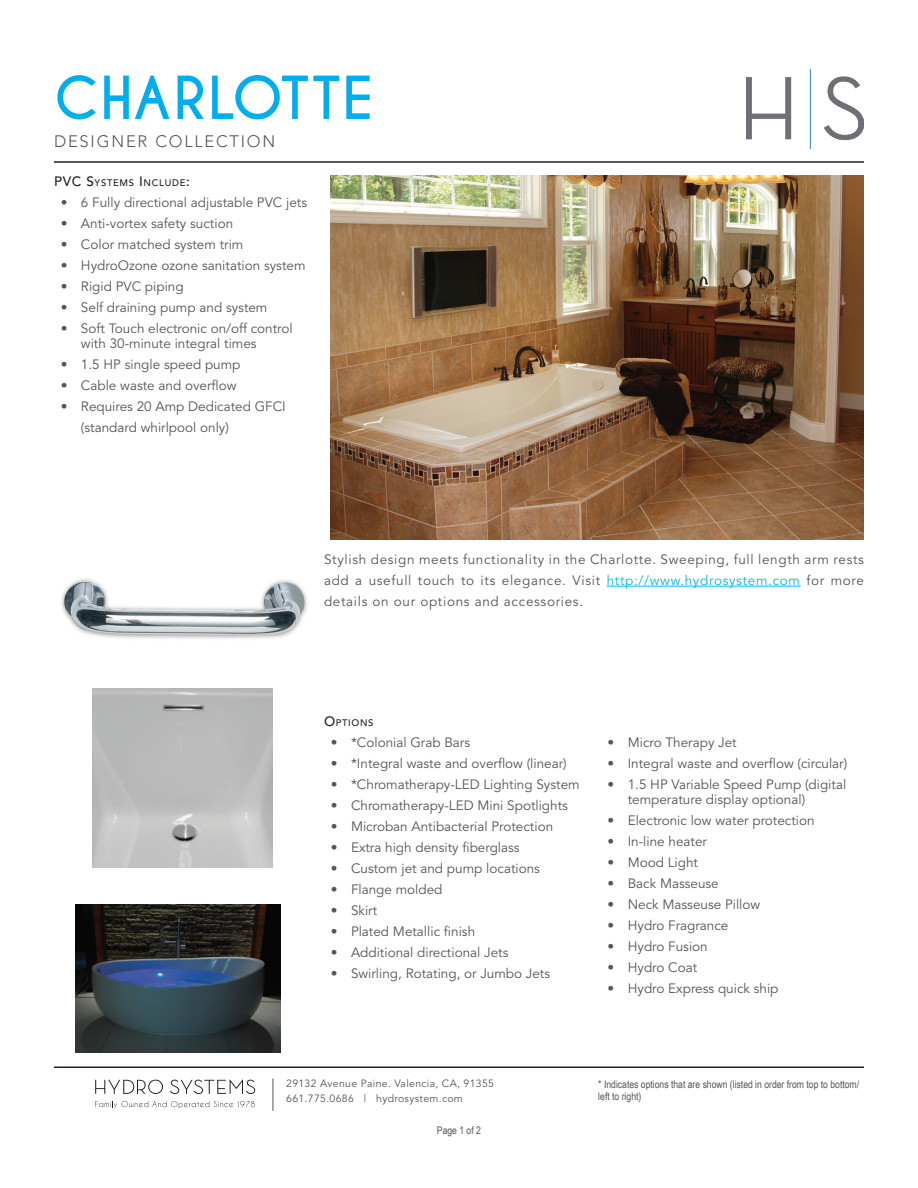
<style>
.page{position:relative;width:918px;height:1188px;background:#fff}
.page>*{position:absolute;margin:0;border:0;box-sizing:border-box;transform-origin:0 0}
.t1{font:700 55.5px "Caviar Dreams";letter-spacing:.03em;color:#00aeef}
.t2{font:300 16.5px "Avenir";letter-spacing:.11em;color:#545557}
.t3{font:13.5px/21px "Avenir";color:#545557}
.t4{font:10.5px/12.6px "Arial Narrow";color:#545557}
.t5{font:10.5px/15px "Avenir";letter-spacing:.03em;color:#545557}
.t6{font:500 9.45px "Avenir";letter-spacing:.07em;color:#231f20}
.s1{font-size:13.5px}
.s2{color:#00b9f1}
</style>
<div class="page">
<hr style="left:54px;top:161px;width:810px;height:2px;background:#231f20">
<hr style="left:54px;top:1066px;width:810px;height:2px;background:#231f20">
<hr style="left:607px;top:586px;width:194px;height:1px;background:#00b9f1">
<svg style="left:95px;top:1101px;width:160px;height:7px"></svg>
<svg style="left:95px;top:1080px;width:68px;height:14px"></svg>
<svg style="left:170px;top:1080px;width:85px;height:14px"></svg>
<hr style="left:273px;top:1078px;width:1px;height:33px;background:#545557">
<img style="left:331px;top:176px;width:533px;height:364px">
<img style="left:61px;top:578px;width:246px;height:61px">
<img style="left:76px;top:905px;width:204px;height:148px">
<img style="left:93px;top:688px;width:179px;height:180px">
<img style="left:746px;top:69px;width:118px;height:79px">
<h1 class="t1" style="left:54px;top:65px;width:321px">CHARLOTTE</h1>
<p class="t2" style="left:54px;top:131px;width:223px">DESIGNER COLLECTION</p>
<p class="t6" style="left:54px;top:177px;width:137px"><span class="s1">PVC S</span>YSTEMS <span class="s1">I</span>NCLUDE<span class="s1">:</span></p>
<p class="t3" style="left:61px;top:192px;width:248px">• 6 Fully directional adjustable PVC jets</p>
<p class="t3" style="left:61px;top:213px;width:174px">• Anti-vortex safety suction</p>
<p class="t3" style="left:61px;top:234px;width:184px">• Color matched system trim</p>
<p class="t3" style="left:61px;top:255px;width:246px">• HydroOzone ozone sanitation system</p>
<p class="t3" style="left:61px;top:276px;width:124px">• Rigid PVC piping</p>
<p class="t3" style="left:61px;top:297px;width:208px">• Self draining pump and system</p>
<p class="t3" style="left:81px;top:321px;width:213px;line-height:15px;text-indent:-20px">• Soft Touch electronic on/off control with 30-minute integral times</p>
<p class="t3" style="left:61px;top:354px;width:181px">• 1.5 HP single speed pump</p>
<p class="t3" style="left:61px;top:375px;width:177px">• Cable waste and overflow</p>
<p class="t3" style="left:81px;top:396px;width:206px;text-indent:-20px">• Requires 20 Amp Dedicated GFCI (standard whirlpool only)</p>
<p class="t3" style="left:324px;top:549px;width:542px;text-align:justify">Stylish design meets functionality in the Charlotte. Sweeping, full length arm rests add a usefull touch to its elegance. Visit <span class="s2">http://www.hydrosystem.com</span> for more details on our options and accessories.</p>
<p class="t6" style="left:324px;top:717px;width:50px"><span class="s1">O</span>PTIONS</p>
<p class="t3" style="left:331px;top:732px;width:141px">• *Colonial Grab Bars</p>
<p class="t3" style="left:331px;top:753px;width:238px">• *Integral waste and overflow (linear)</p>
<p class="t3" style="left:331px;top:774px;width:250px">• *Chromatherapy-LED Lighting System</p>
<p class="t3" style="left:331px;top:795px;width:239px">• Chromatherapy-LED Mini Spotlights</p>
<p class="t3" style="left:331px;top:816px;width:224px">• Microban Antibacterial Protection</p>
<p class="t3" style="left:331px;top:837px;width:190px">• Extra high density fiberglass</p>
<p class="t3" style="left:331px;top:858px;width:211px">• Custom jet and pump locations</p>
<p class="t3" style="left:331px;top:879px;width:113px">• Flange molded</p>
<p class="t3" style="left:331px;top:900px;width:48px">• Skirt</p>
<p class="t3" style="left:331px;top:921px;width:146px">• Plated Metallic finish</p>
<p class="t3" style="left:331px;top:942px;width:179px">• Additional directional Jets</p>
<p class="t3" style="left:331px;top:963px;width:221px">• Swirling, Rotating, or Jumbo Jets</p>
<p class="t3" style="left:608px;top:732px;width:131px">• Micro Therapy Jet</p>
<p class="t3" style="left:608px;top:753px;width:241px">• Integral waste and overflow (circular)</p>
<p class="t3" style="left:628px;top:777px;width:220px;line-height:15px;text-indent:-20px">• 1.5 HP Variable Speed Pump (digital temperature display optional)</p>
<p class="t3" style="left:608px;top:810px;width:209px">• Electronic low water protection</p>
<p class="t3" style="left:608px;top:831px;width:101px">• In-line heater</p>
<p class="t3" style="left:608px;top:852px;width:92px">• Mood Light</p>
<p class="t3" style="left:608px;top:873px;width:113px">• Back Masseuse</p>
<p class="t3" style="left:608px;top:894px;width:154px">• Neck Masseuse Pillow</p>
<p class="t3" style="left:608px;top:915px;width:123px">• Hydro Fragrance</p>
<p class="t3" style="left:608px;top:936px;width:102px">• Hydro Fusion</p>
<p class="t3" style="left:608px;top:957px;width:91px">• Hydro Coat</p>
<p class="t3" style="left:608px;top:978px;width:173px">• Hydro Express quick ship</p>
<p class="t5" style="left:286px;top:1076px;width:209px">29132 Avenue Paine. Valencia, CA, 91355<br>661.775.0686 | hydrosystem.com</p>
<p class="t4" style="left:598px;top:1077px;width:262px">* Indicates options that are shown (listed in order from top to bottom/ left to right)</p>
<p class="t4" style="left:437px;top:1124px;width:46px">Page 1 of 2</p>
</div>
